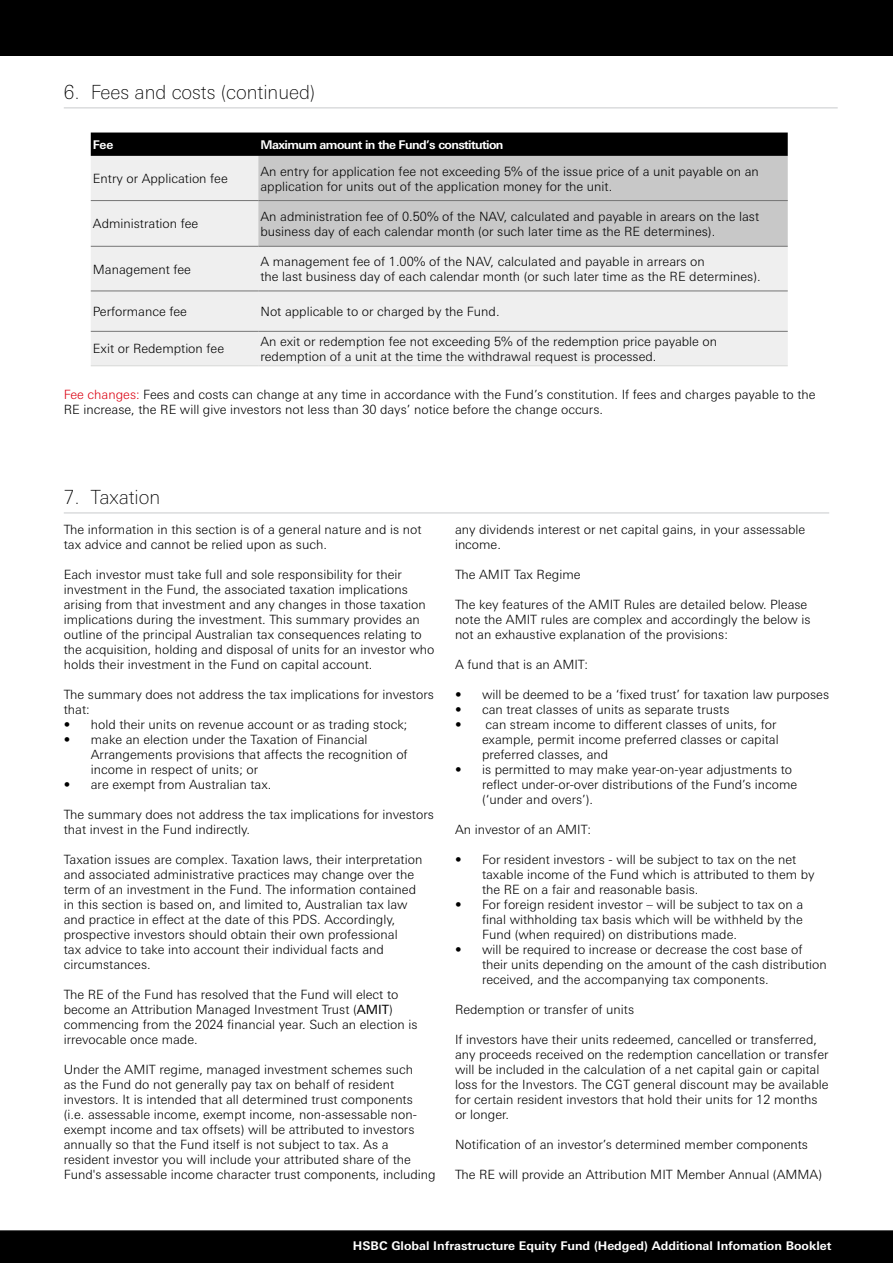
<style>
.page{position:relative;width:893px;height:1263px;background:#fff}
.page>*{position:absolute;margin:0;border:0;box-sizing:border-box;transform-origin:0 0}
.Artisan_heading_PDS{font:100 19.5px "Univers Nextfor HSBC";color:#000}
.t1{font:300 12.75px/15px "Univers Nextfor HSBC";color:#000}
.t2{font:700 12px "Univers Nextfor HSBC";color:#fff}
.t3{font:700 12px "Univers Nextfor HSBC";letter-spacing:-.05em;color:#fff}
.s1{color:#db0011}
.s2{font-weight:400}
</style>
<div class="page">
<div style="left:0;top:0;width:893px;height:55px;background:#000"></div>
<div style="left:0;top:1230px;width:893px;height:33px;background:#000"></div>
<div style="left:91px;top:133px;width:697px;height:23px;background:#000"></div>
<div style="left:91px;top:156px;width:697px;height:209px;background:#efefef"></div>
<div style="left:258px;top:156px;width:530px;height:90px;background:#c8c8c8"></div>
<hr style="left:91px;top:365px;width:167px;height:1px;background:#d7d8d6">
<hr style="left:258px;top:365px;width:530px;height:1px;background:#d7d8d6">
<hr style="left:258px;top:200px;width:530px;height:1px;background:#757575">
<hr style="left:91px;top:200px;width:167px;height:1px;background:#757575">
<hr style="left:258px;top:246px;width:530px;height:1px;background:#757575">
<hr style="left:91px;top:246px;width:167px;height:1px;background:#757575">
<hr style="left:258px;top:291px;width:530px;height:1px;background:#757575">
<hr style="left:91px;top:291px;width:167px;height:1px;background:#757575">
<hr style="left:258px;top:331px;width:530px;height:1px;background:#757575">
<hr style="left:91px;top:331px;width:167px;height:1px;background:#757575">
<hr style="left:64px;top:108px;width:774px;height:1px;background:#c9cacc">
<hr style="left:64px;top:513px;width:765px;height:1px;background:#c9cacc">
<p class="Artisan_heading_PDS" style="left:64px;top:78px;width:253px">6. Fees and costs (continued)</p>
<p class="t2" style="left:93px;top:136px;width:22px">Fee</p>
<p class="t3" style="left:260px;top:136px;width:245px">Maximum amount in the Fund’s constitution</p>
<p class="t1" style="left:93px;top:170px;width:136px">Entry or Application fee</p>
<p class="t1" style="left:260px;top:163px;width:500px">An entry for application fee not exceeding 5% of the issue price of a unit payable on an application for units out of the application money for the unit.</p>
<p class="t1" style="left:93px;top:215px;width:107px">Administration fee</p>
<p class="t1" style="left:260px;top:208px;width:500px">An administration fee of 0.50% of the NAV, calculated and payable in arears on the last</p>
<p class="t1" style="left:260px;top:223px;width:456px">business day of each calendar month (or such later time as the RE determines).</p>
<p class="t1" style="left:93px;top:261px;width:100px">Management fee</p>
<p class="t1" style="left:260px;top:253px;width:446px">A management fee of 1.00% of the NAV, calculated and payable in arrears on</p>
<p class="t1" style="left:260px;top:268px;width:502px">the last business day of each calendar month (or such later time as the RE determines).</p>
<p class="t1" style="left:93px;top:303px;width:96px">Performance fee</p>
<p class="t1" style="left:260px;top:303px;width:241px">Not applicable to or charged by the Fund.</p>
<p class="t1" style="left:93px;top:341px;width:133px">Exit or Redemption fee</p>
<p class="t1" style="left:260px;top:333px;width:458px">An exit or redemption fee not exceeding 5% of the redemption price payable on redemption of a unit at the time the withdrawal request is processed.</p>
<p class="t1" style="left:64px;top:386px;width:753px"><span class="s1">Fee changes:</span> Fees and costs can change at any time in accordance with the Fund’s constitution. If fees and charges payable to the<br>RE increase, the RE will give investors not less than 30 days’ notice before the change occurs.</p>
<p class="Artisan_heading_PDS" style="left:64px;top:483px;width:98px">7. Taxation</p>
<p class="t1" style="left:64px;top:521px;width:359px">The information in this section is of a general nature and is not tax advice and cannot be relied upon as such.</p>
<p class="t1" style="left:64px;top:566px;width:372px">Each investor must take full and sole responsibility for their investment in the Fund, the associated taxation implications arising from that investment and any changes in those taxation implications during the investment. This summary provides an outline of the principal Australian tax consequences relating to the acquisition, holding and disposal of units for an investor who holds their investment in the Fund on capital account.</p>
<p class="t1" style="left:64px;top:686px;width:372px">The summary does not address the tax implications for investors</p>
<p class="t1" style="left:64px;top:701px;width:27px">that:</p>
<p class="t1" style="left:64px;top:716px;width:345px">• hold their units on revenue account or as trading stock;</p>
<p class="t1" style="left:91px;top:731px;width:318px;text-indent:-27px">• make an election under the Taxation of Financial<br>Arrangements provisions that affects the recognition of income in respect of units; or</p>
<p class="t1" style="left:64px;top:776px;width:209px">• are exempt from Australian tax.</p>
<p class="t1" style="left:64px;top:806px;width:372px">The summary does not address the tax implications for investors</p>
<p class="t1" style="left:64px;top:821px;width:188px">that invest in the Fund indirectly.</p>
<p class="t1" style="left:64px;top:851px;width:360px">Taxation issues are complex. Taxation laws, their interpretation and associated administrative practices may change over the term of an investment in the Fund. The information contained in this section is based on, and limited to, Australian tax law and practice in effect at the date of this PDS. Accordingly, prospective investors should obtain their own professional<br>tax advice to take into account their individual facts and circumstances.</p>
<p class="t1" style="left:64px;top:986px;width:355px">The RE of the Fund has resolved that the Fund will elect to become an Attribution Managed Investment Trust (<span class="s2">AMIT</span>) commencing from the 2024 financial year. Such an election is irrevocable once made.</p>
<p class="t1" style="left:64px;top:1061px;width:373px">Under the AMIT regime, managed investment schemes such<br>as the Fund do not generally pay tax on behalf of resident investors. It is intended that all determined trust components (i.e. assessable income, exempt income, non-assessable non&shy;exempt income and tax offsets) will be attributed to investors annually so that the Fund itself is not subject to tax. As a resident investor you will include your attributed share of the Fund's assessable income character trust components, including</p>
<p class="t1" style="left:455px;top:521px;width:352px">any dividends interest or net capital gains, in your assessable income.</p>
<p class="t1" style="left:455px;top:566px;width:127px">The AMIT Tax Regime</p>
<p class="t1" style="left:455px;top:596px;width:357px">The key features of the AMIT Rules are detailed below. Please note the AMIT rules are complex and accordingly the below is not an exhaustive explanation of the provisions:</p>
<p class="t1" style="left:455px;top:656px;width:135px">A fund that is an AMIT:</p>
<p class="t1" style="left:455px;top:686px;width:376px">• will be deemed to be a ‘fixed trust’ for taxation law purposes</p>
<p class="t1" style="left:455px;top:701px;width:276px">• can treat classes of units as separate trusts</p>
<p class="t1" style="left:482px;top:716px;width:298px;text-indent:-27px">• can stream income to different classes of units, for example, permit income preferred classes or capital preferred classes, and</p>
<p class="t1" style="left:482px;top:761px;width:317px;text-indent:-27px">• is permitted to may make year-on-year adjustments to reflect under-or-over distributions of the Fund’s income (‘under and overs’).</p>
<p class="t1" style="left:455px;top:821px;width:137px">An investor of an AMIT:</p>
<p class="t1" style="left:482px;top:851px;width:334px;text-indent:-27px">• For resident investors - will be subject to tax on the net taxable income of the Fund which is attributed to them by the RE on a fair and reasonable basis.</p>
<p class="t1" style="left:482px;top:896px;width:323px;text-align:justify;text-indent:-27px">• For foreign resident investor – will be subject to tax on a final withholding tax basis which will be withheld by the Fund (when required) on distributions made.</p>
<p class="t1" style="left:482px;top:941px;width:346px;text-indent:-27px">• will be required to increase or decrease the cost base of their units depending on the amount of the cash distribution received, and the accompanying tax components.</p>
<p class="t1" style="left:455px;top:1001px;width:181px">Redemption or transfer of units</p>
<p class="t1" style="left:455px;top:1031px;width:375px">If investors have their units redeemed, cancelled or transferred, any proceeds received on the redemption cancellation or transfer will be included in the calculation of a net capital gain or capital loss for the Investors. The CGT general discount may be available for certain resident investors that hold their units for 12 months or longer.</p>
<p class="t1" style="left:455px;top:1136px;width:355px">Notification of an investor’s determined member components</p>
<p class="t1" style="left:455px;top:1166px;width:369px">The RE will provide an Attribution MIT Member Annual (AMMA)</p>
<p class="t2" style="left:353px;top:1237px;width:480px">HSBC Global Infrastructure Equity Fund (Hedged) Additional Infomation Booklet</p>
</div>
